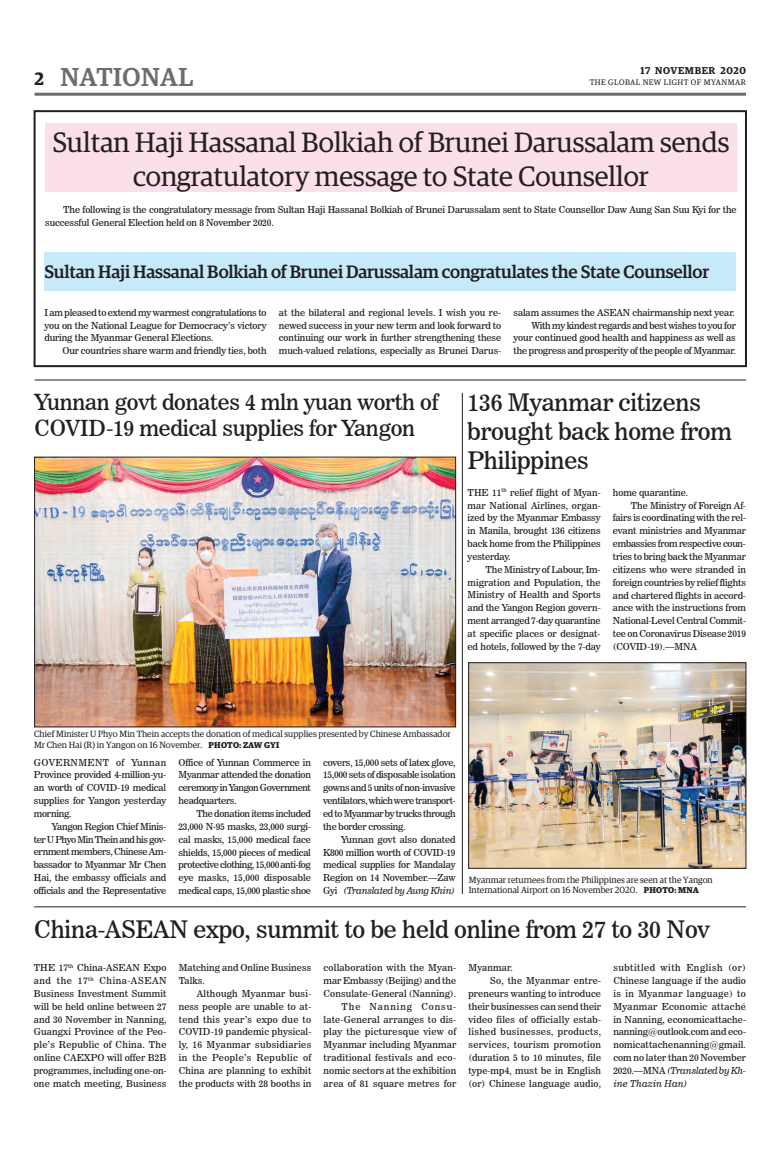
<style>
.page{position:relative;width:773px;height:1152px;background:#fff}
.page>*{position:absolute;margin:0;border:0;box-sizing:border-box;transform-origin:0 0}
.t1{font:28px/33.6px "Guardian Egyp";color:#231f20;text-align:center}
.t2{font:500 26px "Guardian Egyp";letter-spacing:.02em;color:#6c6d70}
.t3{font:24px/28.8px "News 706 BT Roman C";letter-spacing:-.01em;color:#231f20}
.t4{font:22px/26.4px "News 706 BT Roman C";letter-spacing:-.01em;color:#231f20}
.t5{font:500 18px "Guardian Egyp";letter-spacing:-.01em;color:#231f20}
.t6{font:600 18px "Guardian Egyp";color:#231f20}
.t7{font:600 10px "Guardian Egyp";letter-spacing:.06em;color:#231f20}
.t8{font:9.5px/12.9px "News 706 BT Roman C";letter-spacing:-.01em;color:#231f20;text-align:justify}
.t9{font:9.5px/12.9px "News 706 BT Roman C";letter-spacing:.015em;color:#231f20;text-align:right}
.t10{font:9.5px "News 706 BT Roman C";letter-spacing:.01em;color:#231f20}
.t11{font:9.5px/12.9px "News 706 BT Italic C";letter-spacing:-.015em;color:#231f20}
.t12{font:9.5px "News 706 BT Roman C";letter-spacing:.025em;color:#231f20}
.t13{font:9.5px "News 706 BT Roman C";letter-spacing:-.03em;color:#231f20}
.t14{font:9.5px "News 706 BT Roman C";letter-spacing:.035em;color:#231f20}
.t15{font:9.5px "News 706 BT Roman C";letter-spacing:.03em;color:#231f20}
.t16{font:9px/10.8px "Guardian Egyp";color:#231f20}
.t17{font:8px "Guardian Egyp";letter-spacing:.06em;color:#231f20}
.s1{font-weight:700;font-size:8.5px}
.s2{font-family:"News 706 BT Roman C"}
</style>
<div class="page">
<hr style="left:35px;top:93px;width:711px;height:3px;background:#6c6d70">
<div style="left:45px;top:124px;width:691px;height:68px;background:#fbdfeb"></div>
<div style="left:34px;top:110px;width:713px;height:257px;border:2px solid #231f20"></div>
<img style="left:470px;top:665px;width:274px;height:201px">
<div style="left:468px;top:663px;width:278px;height:205px;border:1px solid #231f20"></div>
<div style="left:44px;top:252px;width:691px;height:38px;background:#c6eafa"></div>
<hr style="left:35px;top:380px;width:711px;height:1px;background:#231f20">
<img style="left:36px;top:459px;width:418px;height:266px">
<div style="left:34px;top:457px;width:422px;height:270px;border:1px solid #231f20"></div>
<hr style="left:34px;top:906px;width:712px;height:1px;background:#231f20">
<hr style="left:462px;top:393px;width:1px;height:501px;background:#231f20">
<h3 class="t6" style="left:35px;top:65px;width:11px">2</h3>
<p class="t7" style="left:640px;top:63px;width:107px">17 NOVEMBER 2020</p>
<h2 class="t2" style="left:61px;top:59px;width:134px">NATIONAL</h2>
<p class="t17" style="left:589px;top:77px;width:158px">THE GLOBAL NEW LIGHT OF MYANMAR</p>
<h1 class="t1" style="left:52px;top:124px;width:678px">Sultan Haji Hassanal Bolkiah of Brunei Darussalam sends congratulatory message to State Counsellor</h1>
<p class="t8" style="left:45px;top:203px;width:692px;text-indent:18px">The following is the congratulatory message from Sultan Haji Hassanal Bolkiah of Brunei Darussalam sent to State Counsellor Daw Aung San Suu Kyi for the successful General Election held on 8 November 2020.</p>
<h3 class="t5" style="left:44px;top:259px;width:666px">Sultan Haji Hassanal Bolkiah of Brunei Darussalam congratulates the State Counsellor</h3>
<p class="t8" style="left:44px;top:306px;width:224px">I am pleased to extend my warmest congratulations to you on the National League for Democracy’s victory during the Myanmar General Elections.</p>
<p class="t8" style="left:62px;top:344px;width:206px">Our countries share warm and friendly ties, both</p>
<p class="t8" style="left:279px;top:306px;width:224px">at the bilateral and regional levels. I wish you re&shy;newed success in your new term and look forward to continuing our work in further strengthening these much-valued relations, especially as Brunei Darus-</p>
<p class="t8" style="left:513px;top:306px;width:224px;text-align:right">salam assumes the ASEAN chairmanship next year.<br>With my kindest regards and best wishes to you for your continued good health and happiness as well as the progress and prosperity of the people of Myanmar.</p>
<h3 class="t4" style="left:35px;top:388px;width:405px">Yunnan govt donates 4 mln yuan worth of<br>COVID-19 medical supplies for Yangon</h3>
<h3 class="t3" style="left:467px;top:388px;width:266px">136 Myanmar citizens brought back home from<br>Philippines</h3>
<p class="t8" style="left:467px;top:486px;width:134px">THE 11<sup>th</sup> relief flight of Myan&shy;mar National Airlines, organ&shy;ized by the Myanmar Embassy in Manila, brought 136 citizens back home from the Philippines yesterday.</p>
<p class="t8" style="left:467px;top:563px;width:134px;text-indent:18px">The Ministry of Labour, Im&shy;migration and Population, the Ministry of Health and Sports and the Yangon Region govern&shy;ment arranged 7-day quarantine at specific places or designat&shy;ed hotels, followed by the 7-day</p>
<p class="t8" style="left:613px;top:486px;width:77px">home quarantine.</p>
<p class="t8" style="left:631px;top:499px;width:116px">The Ministry of Foreign Af-</p>
<p class="t8" style="left:613px;top:512px;width:135px">fairs is coordinating with the rel-</p>
<p class="t8" style="left:613px;top:524px;width:135px">evant ministries and Myanmar</p>
<p class="t13" style="left:613px;top:538px;width:134px">embassies from respective coun-</p>
<p class="t8" style="left:613px;top:550px;width:134px">tries to bring back the Myanmar</p>
<p class="t8" style="left:613px;top:563px;width:134px">citizens who were stranded in</p>
<p class="t8" style="left:613px;top:576px;width:134px">foreign countries by relief flights</p>
<p class="t8" style="left:613px;top:589px;width:134px">and chartered flights in accord-</p>
<p class="t8" style="left:613px;top:601px;width:134px">ance with the instructions from</p>
<p class="t8" style="left:613px;top:614px;width:135px">National-Level Central Commit-</p>
<p class="t8" style="left:613px;top:627px;width:135px">tee on Coronavirus Disease 2019</p>
<p class="t8" style="left:613px;top:640px;width:86px">(COVID-19).—MNA</p>
<p class="t16" style="left:34px;top:728px;width:418px">Chief Minister U Phyo Min Thein accepts the donation of medical supplies presented by Chinese Ambassador<br>Mr Chen Hai (R) in Yangon on 16 November. <span class="s1">PHOTO: ZAW GYI</span></p>
<p class="t8" style="left:34px;top:756px;width:134px">GOVERNMENT of Yunnan Province provided 4-million-yu&shy;an worth of COVID-19 medical supplies for Yangon yesterday morning.</p>
<p class="t8" style="left:34px;top:820px;width:134px;text-indent:18px">Yangon Region Chief Minis&shy;ter U Phyo Min Thein and his gov&shy;ernment members, Chinese Am&shy;bassador to Myanmar Mr Chen Hai, the embassy officials and officials and the Representative</p>
<p class="t8" style="left:178px;top:756px;width:134px">Office of Yunnan Commerce in Myanmar attended the donation ceremony in Yangon Government headquarters.</p>
<p class="t8" style="left:178px;top:807px;width:134px;text-indent:18px">The donation items included 23,000 N-95 masks, 23,000 surgi&shy;cal masks, 15,000 medical face shields, 15,000 pieces of medical protective clothing, 15,000 anti-fog eye masks, 15,000 disposable medical caps, 15,000 plastic shoe</p>
<p class="t8" style="left:323px;top:756px;width:134px">covers, 15,000 sets of latex glove, 15,000 sets of disposable isolation gowns and 5 units of non-invasive ventilators, which were transport&shy;ed to Myanmar by trucks through the border crossing.</p>
<p class="t8" style="left:323px;top:833px;width:134px;text-indent:18px">Yunnan govt also donated K800 million worth of COVID-19 medical supplies for Mandalay Region on 14 November.—Zaw</p>
<p class="t11" style="left:323px;top:884px;width:133px"><span class="s2">Gyi</span> (Translated by Aung Khin)</p>
<p class="t16" style="left:469px;top:873px;width:245px">Myanmar returnees from the Philippines are seen at the Yangon<br>International Airport on 16 November 2020. <span class="s1">PHOTO: MNA</span></p>
<h3 class="t3" style="left:34px;top:915px;width:677px">China-ASEAN expo, summit to be held online from 27 to 30 Nov</h3>
<p class="t8" style="left:34px;top:961px;width:134px">THE 17<sup>th</sup> China-ASEAN Expo and the 17<sup>th</sup> China-ASEAN Business Investment Summit will be held online between 27 and 30 November in Nanning, Guangxi Province of the Peo&shy;ple’s Republic of China. The online CAEXPO will offer B2B programmes, including one-on&shy;one match meeting, Business</p>
<p class="t8" style="left:179px;top:961px;width:134px">Matching and Online Business<br>Talks.</p>
<p class="t8" style="left:179px;top:987px;width:134px;text-indent:18px">Although Myanmar busi&shy;ness people are unable to at&shy;tend this year’s expo due to COVID-19 pandemic physical&shy;ly, 16 Myanmar subsidiaries in the People’s Republic of China are planning to exhibit the products with 28 booths in</p>
<p class="t9" style="left:323px;top:961px;width:134px">collaboration with the Myan&shy;mar Embassy (Beijing) and the<br>Consulate-General (Nanning).<br>The Nanning Consu&shy;late-General arranges to dis&shy;play the picturesque view of<br>Myanmar including Myanmar traditional festivals and eco&shy;nomic sectors at the exhibition area of 81 square metres for</p>
<p class="t10" style="left:468px;top:962px;width:46px">Myanmar.</p>
<p class="t12" style="left:490px;top:975px;width:112px">So, the Myanmar entre-</p>
<p class="t10" style="left:468px;top:988px;width:134px">preneurs wanting to introduce</p>
<p class="t8" style="left:468px;top:1000px;width:134px">their businesses can send their</p>
<p class="t12" style="left:468px;top:1013px;width:134px">video files of officially estab-</p>
<p class="t14" style="left:468px;top:1026px;width:134px">lished businesses, products,</p>
<p class="t15" style="left:468px;top:1039px;width:134px">services, tourism promotion</p>
<p class="t10" style="left:468px;top:1052px;width:134px">(duration 5 to 10 minutes, file</p>
<p class="t10" style="left:468px;top:1065px;width:134px">type-mp4, must be in English</p>
<p class="t9" style="left:468px;top:1077px;width:134px">(or) Chinese language audio,</p>
<p class="t8" style="left:613px;top:961px;width:134px">subtitled with English (or)<br>Chinese language if the audio is in Myanmar language) to Myanmar Economic attaché in Nanning, economicattache&shy;nanning@outlook.com and eco&shy;nomicattachenanning@gmail. com no later than 20 November</p>
<p class="t11" style="left:613px;top:1064px;width:134px"><span class="s2">2020.—MNA</span> (Translated by Kh&shy;ine Thazin Han)</p>
</div>
